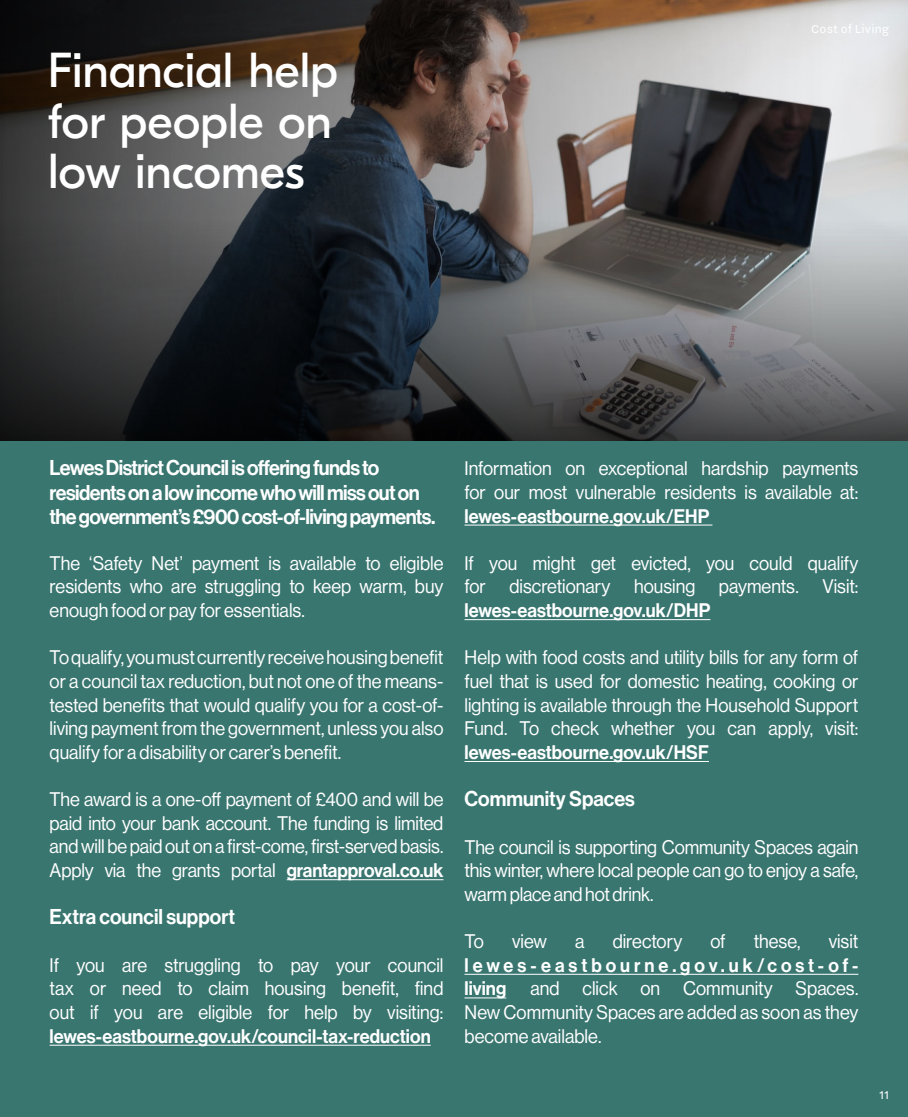
<style>
.page{position:relative;width:908px;height:1117px;background:#fff}
.page>*{position:absolute;margin:0;border:0;box-sizing:border-box;transform-origin:0 0}
.t1{font:49px/50.8px "GT Eesti Pro Display";letter-spacing:-.005em;color:#fff}
.t2{font:21px/24.5px "N Haas Grotesk DS Pro 65 Md";letter-spacing:-.03em;color:#fff;scale:.95 1}
.t3{font:21px "N Haas Grotesk DS Pro 65 Md";color:#fff;scale:.95 1}
.t4{font:19.25px/23.6px "N Haas Grotesk DS Pro 55 Rg";color:#fff;text-align:justify;scale:.95 1}
.t5{font:19.25px "N Haas Grotesk DS Pro 65 Md";letter-spacing:.005em;color:#fff;scale:.95 1}
.t6{font:19.25px/23.6px "N Haas Grotesk DS Pro 65 Md";letter-spacing:.215em;color:#fff;scale:.95 1}
.t7{font:14px "Nitti Grotesk";letter-spacing:.015em;color:#fff}
.t8{font:14px "Nitti Grotesk";letter-spacing:.015em;color:#fff;scale:.95 1}
.s1{font-family:"N Haas Grotesk DS Pro 65 Md"}
</style>
<div class="page">
<div style="left:0;top:0;width:908px;height:1116px;background:#3a7670"></div>
<img style="left:824px;top:0;width:84px;height:218px">
<svg style="left:0;top:0;width:824px;height:218px;background:#595350"></svg>
<hr style="left:287px;top:879px;width:156px;height:1px;background:#fff">
<hr style="left:50px;top:1044px;width:381px;height:1px;background:#fff">
<hr style="left:464px;top:524px;width:248px;height:1px;background:#fff">
<hr style="left:464px;top:619px;width:246px;height:1px;background:#fff">
<hr style="left:464px;top:761px;width:245px;height:1px;background:#fff">
<hr style="left:464px;top:973px;width:394px;height:1px;background:#fff">
<hr style="left:464px;top:997px;width:42px;height:1px;background:#fff">
<svg style="left:0;top:218px;width:908px;height:223px;background:#434548"></svg>
<h1 class="t1" style="left:48px;top:46px;width:292px">Financial help for people on low incomes</h1>
<p class="t7" style="left:811px;top:21px;width:79px">Cost of Living</p>
<p class="t2" style="left:50px;top:455px;width:408px">Lewes District Council is offering funds to residents on a low income who will miss out on the government’s £900 cost-of-living payments.</p>
<p class="t4" style="left:50px;top:551px;width:416px">The ‘Safety Net’ payment is available to eligible residents who are struggling to keep warm, buy enough food or pay for essentials.</p>
<p class="t4" style="left:50px;top:645px;width:416px">To qualify, you must currently receive housing benefit or a council tax reduction, but not one of the means&shy;tested benefits that would qualify you for a cost-of&shy;living payment from the government, unless you also qualify for a disability or carer’s benefit.</p>
<p class="t4" style="left:50px;top:787px;width:416px">The award is a one-off payment of £400 and will be paid into your bank account. The funding is limited and will be paid out on a first-come, first-served basis.<br>Apply via the grants portal <span class="s1">grantapproval.co.uk</span></p>
<p class="t3" style="left:50px;top:904px;width:197px">Extra council support</p>
<p class="t4" style="left:50px;top:953px;width:416px">If you are struggling to pay your council tax or need to claim housing benefit, find out if you are eligible for help by visiting:</p>
<p class="t5" style="left:50px;top:1024px;width:403px">lewes-eastbourne.gov.uk/council-tax-reduction</p>
<p class="t4" style="left:464px;top:456px;width:416px">Information on exceptional hardship payments for our most vulnerable residents is available at:</p>
<p class="t5" style="left:464px;top:504px;width:259px">lewes-eastbourne.gov.uk/EHP</p>
<p class="t4" style="left:464px;top:551px;width:416px">If you might get evicted, you could qualify for discretionary housing payments. Visit:</p>
<p class="t5" style="left:464px;top:599px;width:260px">lewes-eastbourne.gov.uk/DHP</p>
<p class="t4" style="left:464px;top:645px;width:416px">Help with food costs and utility bills for any form of fuel that is used for domestic heating, cooking or lighting is available through the Household Support Fund. To check whether you can apply, visit:</p>
<p class="t5" style="left:464px;top:740px;width:259px">lewes-eastbourne.gov.uk/HSF</p>
<p class="t3" style="left:464px;top:786px;width:181px">Community Spaces</p>
<p class="t4" style="left:464px;top:834px;width:416px">The council is supporting Community Spaces again this winter, where local people can go to enjoy a safe, warm place and hot drink.</p>
<p class="t4" style="left:464px;top:929px;width:22px">To</p>
<p class="t4" style="left:512px;top:929px;width:38px">view</p>
<p class="t4" style="left:575px;top:929px;width:11px">a</p>
<p class="t4" style="left:613px;top:929px;width:75px">directory</p>
<p class="t4" style="left:710px;top:929px;width:17px">of</p>
<p class="t4" style="left:754px;top:929px;width:51px">these,</p>
<p class="t4" style="left:829px;top:929px;width:33px">visit</p>
<p class="t6" style="left:464px;top:953px;width:416px">lewes-eastbourne.gov.uk/cost-of&shy;living</p>
<p class="t4" style="left:464px;top:976px;width:416px;text-indent:66px">and click on Community Spaces.<br>New Community Spaces are added as soon as they become available.</p>
<p class="t8" style="left:879px;top:1086px;width:11px">11</p>
</div>
